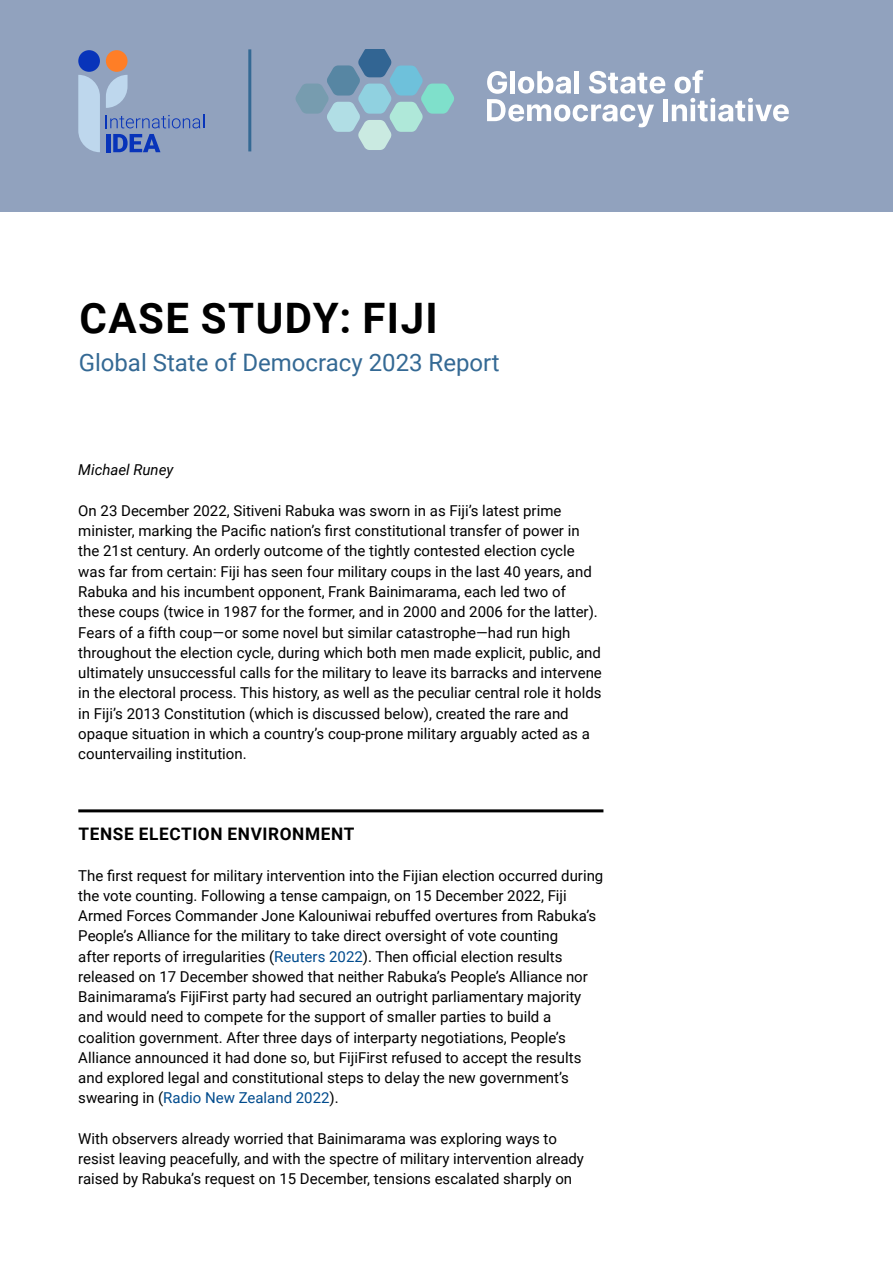
<style>
.page{position:relative;width:893px;height:1263px;background:#fff}
.page>*{position:absolute;margin:0;border:0;box-sizing:border-box;transform-origin:0 0}
.t1{font:700 42px "Roboto";letter-spacing:.035em;color:#000}
.t2{font:24px "Roboto";color:#346994}
.t3{font:700 17.25px "Roboto";letter-spacing:.035em;color:#000}
.t4{font:15px/20.2px "Roboto";color:#000}
.t5{font:italic 15px "Roboto";color:#000}
.s1{color:#004b8d}
</style>
<div class="page">
<div style="left:0;top:0;width:893px;height:212px;background:#91a2be"></div>
<svg style="left:296px;top:49px;width:158px;height:101px"></svg>
<svg style="left:487px;top:71px;width:178px;height:56px"></svg>
<div style="left:663px;top:99px;width:5px;height:22px;background:#fff"></div>
<svg style="left:672px;top:70px;width:117px;height:52px"></svg>
<hr style="left:248px;top:49px;width:3px;height:102px;background:#346994">
<svg style="left:106px;top:114px;width:98px;height:14px"></svg>
<hr style="left:106px;top:134px;width:4px;height:18px;background:#0834ba">
<svg style="left:113px;top:134px;width:47px;height:18px"></svg>
<div style="left:78px;top:50px;width:22px;height:22px;background:#0834ba;border-radius:50%"></div>
<div style="left:106px;top:50px;width:22px;height:22px;background:#ff7e26;border-radius:50%"></div>
<svg style="left:78px;top:75px;width:22px;height:77px;background:#b8d0e6"></svg>
<svg style="left:106px;top:75px;width:22px;height:33px"></svg>
<hr style="left:78px;top:809px;width:525px;height:3px;background:#000">
<h1 class="t1" style="left:79px;top:288px;width:360px">CASE STUDY: FIJI</h1>
<h2 class="t2" style="left:79px;top:345px;width:423px">Global State of Democracy 2023 Report</h2>
<p class="t5" style="left:78px;top:460px;width:97px">Michael Runey</p>
<p class="t4" style="left:78px;top:500px;width:525px">On 23 December 2022, Sitiveni Rabuka was sworn in as Fiji’s latest prime minister, marking the Pacific nation’s first constitutional transfer of power in the 21st century. An orderly outcome of the tightly contested election cycle was far from certain: Fiji has seen four military coups in the last 40 years, and Rabuka and his incumbent opponent, Frank Bainimarama, each led two of these coups (twice in 1987 for the former, and in 2000 and 2006 for the latter).<br>Fears of a fifth coup—or some novel but similar catastrophe—had run high throughout the election cycle, during which both men made explicit, public, and ultimately unsuccessful calls for the military to leave its barracks and intervene in the electoral process. This history, as well as the peculiar central role it holds in Fiji’s 2013 Constitution (which is discussed below), created the rare and opaque situation in which a country’s coup-prone military arguably acted as a countervailing institution.</p>
<p class="t3" style="left:79px;top:822px;width:277px">TENSE ELECTION ENVIRONMENT</p>
<p class="t4" style="left:78px;top:864px;width:527px">The first request for military intervention into the Fijian election occurred during the vote counting. Following a tense campaign, on 15 December 2022, Fiji Armed Forces Commander Jone Kalouniwai rebuffed overtures from Rabuka’s People’s Alliance for the military to take direct oversight of vote counting<br>after reports of irregularities (<span class="s1">Reuters 2022</span>). Then official election results released on 17 December showed that neither Rabuka’s People’s Alliance nor Bainimarama’s FijiFirst party had secured an outright parliamentary majority and would need to compete for the support of smaller parties to build a coalition government. After three days of interparty negotiations, People’s Alliance announced it had done so, but FijiFirst refused to accept the results and explored legal and constitutional steps to delay the new government’s swearing in (<span class="s1">Radio New Zealand 2022</span>).</p>
<p class="t4" style="left:78px;top:1128px;width:507px">With observers already worried that Bainimarama was exploring ways to resist leaving peacefully, and with the spectre of military intervention already raised by Rabuka’s request on 15 December, tensions escalated sharply on</p>
</div>
